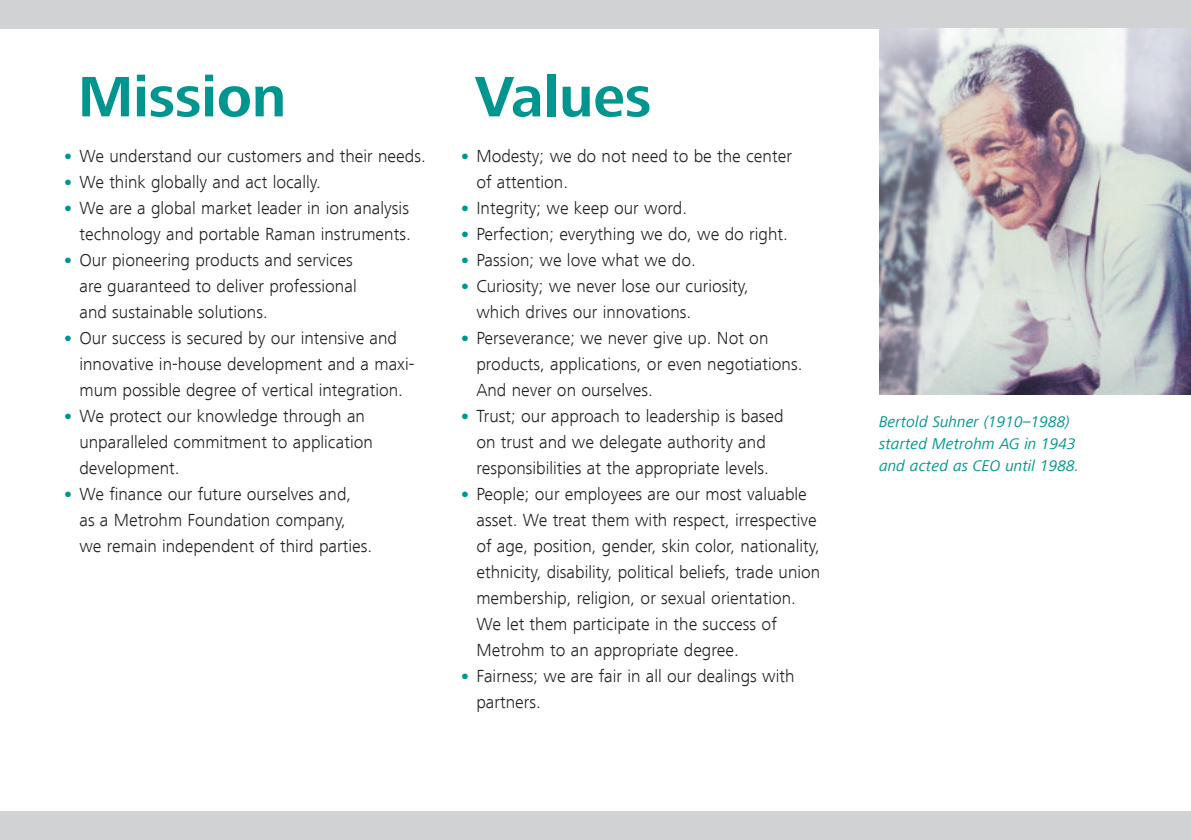
<style>
.page{position:relative;width:1191px;height:840px;background:#fff}
.page>*{position:absolute;margin:0;border:0;box-sizing:border-box;transform-origin:0 0}
.t1{font:700 59px "Frutiger Next LT";color:#00968f}
.t2{font:300 18px/26px "Frutiger Next LT";color:#231f20}
.t3{font:italic 16px/22px "Frutiger Next LT";color:#00968f}
.s1{font-weight:800;color:#00968f}
</style>
<div class="page">
<div style="left:0;top:811px;width:1191px;height:28px;background:#d1d2d4"></div>
<div style="left:0;top:0;width:1191px;height:28px;background:#d1d2d4"></div>
<img style="left:879px;top:28px;width:312px;height:366px">
<h1 class="t1" style="left:78px;top:64px;width:210px">Mission</h1>
<h1 class="t1" style="left:475px;top:64px;width:178px">Values</h1>
<p class="t2" style="left:62px;top:143px;width:365px"><span class="s1">•</span> We understand our customers and their needs.</p>
<p class="t2" style="left:62px;top:169px;width:260px"><span class="s1">•</span> We think globally and act locally.</p>
<p class="t2" style="left:62px;top:195px;width:350px;text-align:right"><span class="s1">•</span> We are a global market leader in ion analysis technology and portable Raman instruments.</p>
<p class="t2" style="left:79px;top:247px;width:279px;text-indent:-17px"><span class="s1">•</span> Our pioneering products and services are guaranteed to deliver professional and sustainable solutions.</p>
<p class="t2" style="left:79px;top:325px;width:336px;text-indent:-17px"><span class="s1">•</span> Our success is secured by our intensive and innovative in-house development and a maxi&shy;mum possible degree of vertical integration.</p>
<p class="t2" style="left:79px;top:403px;width:295px;text-indent:-17px"><span class="s1">•</span> We protect our knowledge through an unparalleled commitment to application development.</p>
<p class="t2" style="left:79px;top:481px;width:294px;text-indent:-17px"><span class="s1">•</span> We finance our future ourselves and,<br>as a Metrohm Foundation company, we remain independent of third parties.</p>
<p class="t2" style="left:476px;top:143px;width:317px;text-indent:-17px"><span class="s1">•</span> Modesty; we do not need to be the center of attention.</p>
<p class="t2" style="left:459px;top:195px;width:229px"><span class="s1">•</span> Integrity; we keep our word.</p>
<p class="t2" style="left:459px;top:221px;width:330px"><span class="s1">•</span> Perfection; everything we do, we do right.</p>
<p class="t2" style="left:459px;top:247px;width:238px"><span class="s1">•</span> Passion; we love what we do.</p>
<p class="t2" style="left:476px;top:273px;width:274px;text-indent:-17px"><span class="s1">•</span> Curiosity; we never lose our curiosity, which drives our innovations.</p>
<p class="t2" style="left:476px;top:325px;width:328px;text-indent:-17px"><span class="s1">•</span> Perseverance; we never give up. Not on products, applications, or even negotiations.<br>And never on ourselves.</p>
<p class="t2" style="left:459px;top:403px;width:326px;text-align:center"><span class="s1">•</span> Trust; our approach to leadership is based on trust and we delegate authority and responsibilities at the appropriate levels.</p>
<p class="t2" style="left:476px;top:481px;width:345px;text-indent:-17px"><span class="s1">•</span> People; our employees are our most valuable asset. We treat them with respect, irrespective of age, position, gender, skin color, nationality, ethnicity, disability, political beliefs, trade union membership, religion, or sexual orientation.<br>We let them participate in the success of Metrohm to an appropriate degree.</p>
<p class="t2" style="left:476px;top:663px;width:320px;text-indent:-17px"><span class="s1">•</span> Fairness; we are fair in all our dealings with partners.</p>
<p class="t3" style="left:879px;top:411px;width:201px">Bertold Suhner (1910–1988) started Metrohm AG in 1943 and acted as CEO until 1988.</p>
</div>
